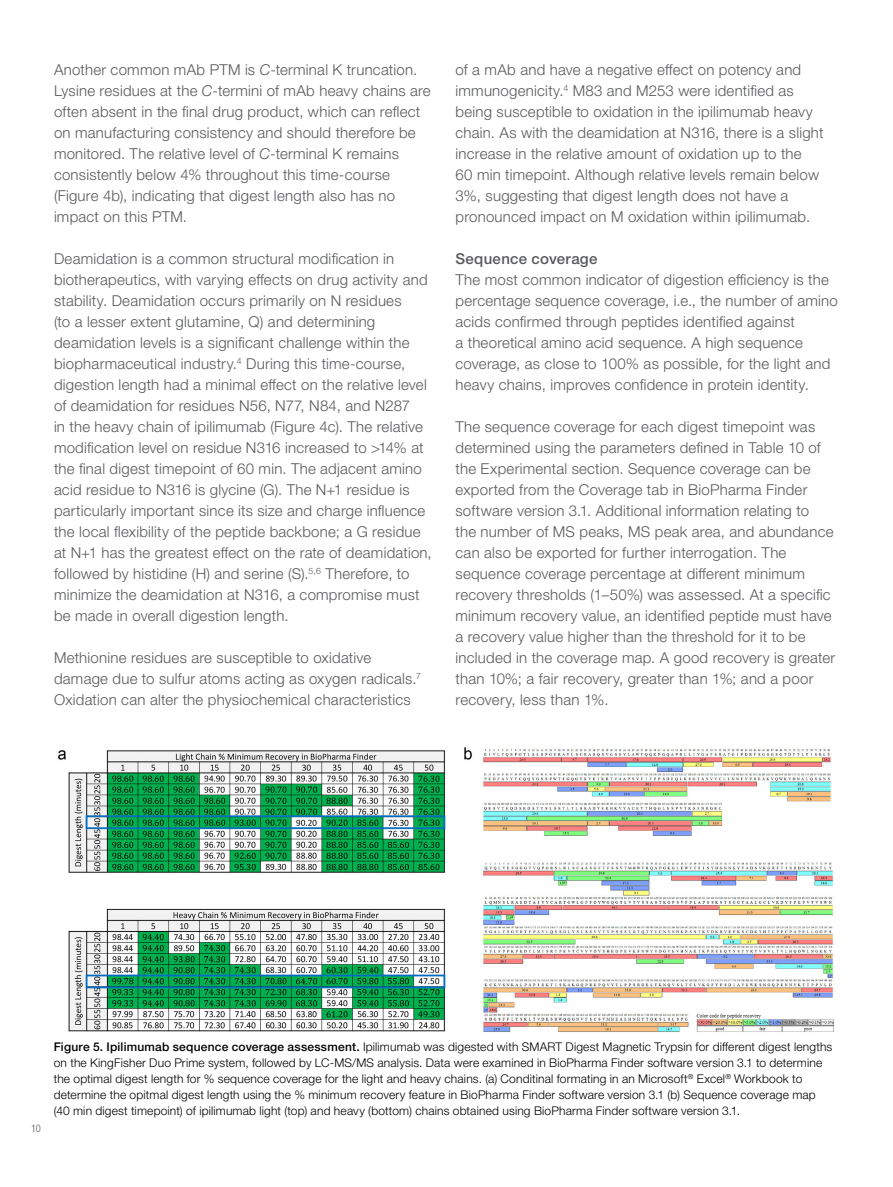
<style>
.page{position:relative;width:893px;height:1187px;background:#fff}
.page>*{position:absolute;margin:0;border:0;box-sizing:border-box;transform-origin:0 0}
.t1{font:300 15px/21px "Helvetica Neue LTW1 G";letter-spacing:.015em;color:#58595b}
.t2{font:500 15px "Helvetica Neue LTW1 G";letter-spacing:.02em;color:#58595b}
.t3{font:300 12px/15.8px "Helvetica Neue LTW1 G";letter-spacing:.015em;color:#000}
.t4{font:300 condensed 10.5px "Helvetica Neue LTW1 G";color:#58595b}
.s1{font-style:italic}
.s2{font-weight:500}
</style>
<div class="page">
<img style="left:58px;top:747px;width:775px;height:285px">
<img style="left:694px;top:1011px;width:140px;height:21px">
<p class="t1" style="left:54px;top:59px;width:378px">Another common mAb PTM is <span class="s1">C</span>-terminal K truncation.<br>Lysine residues at the <span class="s1">C</span>-termini of mAb heavy chains are often absent in the final drug product, which can reflect on manufacturing consistency and should therefore be monitored. The relative level of <span class="s1">C</span>-terminal K remains consistently below 4% throughout this time-course (Figure 4b), indicating that digest length also has no impact on this PTM.</p>
<p class="t1" style="left:54px;top:248px;width:379px">Deamidation is a common structural modification in biotherapeutics, with varying effects on drug activity and stability. Deamidation occurs primarily on N residues<br>(to a lesser extent glutamine, Q) and determining deamidation levels is a significant challenge within the biopharmaceutical industry.<sup>4</sup> During this time-course, digestion length had a minimal effect on the relative level of deamidation for residues N56, N77, N84, and N287<br>in the heavy chain of ipilimumab (Figure 4c). The relative modification level on residue N316 increased to &gt;14% at the final digest timepoint of 60 min. The adjacent amino acid residue to N316 is glycine (G). The N+1 residue is particularly important since its size and charge influence the local flexibility of the peptide backbone; a G residue at N+1 has the greatest effect on the rate of deamidation, followed by histidine (H) and serine (S).<sup>5,6</sup> Therefore, to minimize the deamidation at N316, a compromise must be made in overall digestion length.</p>
<p class="t1" style="left:54px;top:647px;width:368px">Methionine residues are susceptible to oxidative damage due to sulfur atoms acting as oxygen radicals.<sup>7<br></sup>Oxidation can alter the physiochemical characteristics</p>
<p class="t1" style="left:456px;top:59px;width:370px">of a mAb and have a negative effect on potency and immunogenicity.<sup>4</sup> M83 and M253 were identified as being susceptible to oxidation in the ipilimumab heavy chain. As with the deamidation at N316, there is a slight increase in the relative amount of oxidation up to the<br>60 min timepoint. Although relative levels remain below 3%, suggesting that digest length does not have a pronounced impact on M oxidation within ipilimumab.</p>
<p class="t2" style="left:456px;top:250px;width:143px">Sequence coverage</p>
<p class="t1" style="left:456px;top:269px;width:384px">The most common indicator of digestion efficiency is the percentage sequence coverage, i.e., the number of amino acids confirmed through peptides identified against<br>a theoretical amino acid sequence. A high sequence coverage, as close to 100% as possible, for the light and heavy chains, improves confidence in protein identity.</p>
<p class="t1" style="left:456px;top:416px;width:381px">The sequence coverage for each digest timepoint was determined using the parameters defined in Table 10 of the Experimental section. Sequence coverage can be exported from the Coverage tab in BioPharma Finder software version 3.1. Additional information relating to<br>the number of MS peaks, MS peak area, and abundance can also be exported for further interrogation. The sequence coverage percentage at different minimum recovery thresholds (1–50%) was assessed. At a specific minimum recovery value, an identified peptide must have a recovery value higher than the threshold for it to be included in the coverage map. A good recovery is greater than 10%; a fair recovery, greater than 1%; and a poor recovery, less than 1%.</p>
<p class="t4" style="left:31px;top:1122px;width:11px">10</p>
<p class="t3" style="left:54px;top:1039px;width:780px"><span class="s2">Figure 5. Ipilimumab sequence coverage assessment.</span> Ipilimumab was digested with SMART Digest Magnetic Trypsin for different digest lengths on the KingFisher Duo Prime system, followed by LC-MS/MS analysis. Data were examined in BioPharma Finder software version 3.1 to determine the optimal digest length for % sequence coverage for the light and heavy chains. (a) Conditinal formating in an Microsoft<sup>®</sup> Excel<sup>®</sup> Workbook to determine the opitmal digest length using the % minimum recovery feature in BioPharma Finder software version 3.1 (b) Sequence coverage map (40 min digest timepoint) of ipilimumab light (top) and heavy (bottom) chains obtained using BioPharma Finder software version 3.1.</p>
</div>
